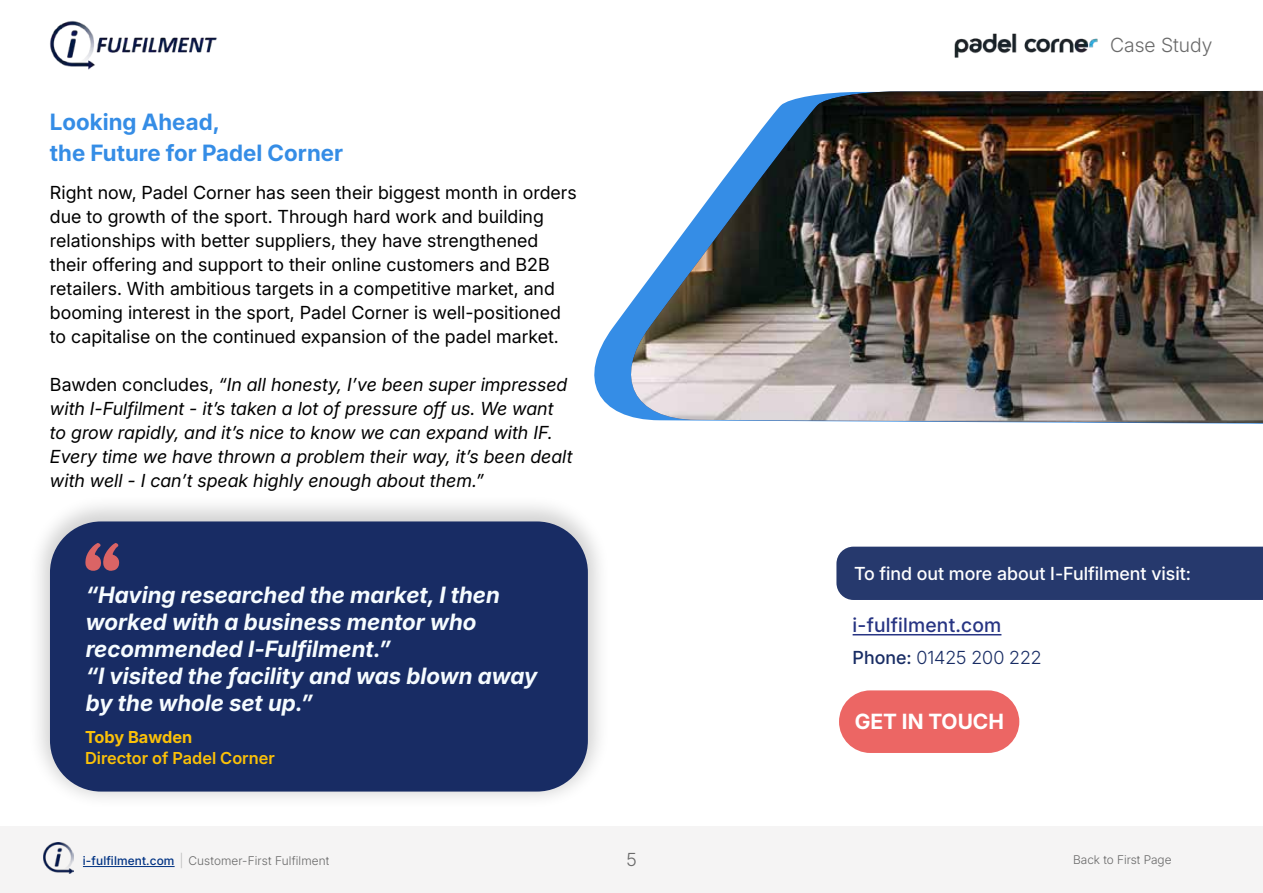
<style>
.page{position:relative;width:1263px;height:893px;background:#fff}
.page>*{position:absolute;margin:0;border:0;box-sizing:border-box;transform-origin:0 0}
.t1{font:italic 700 22.5px/27px "Inter 18 pt";color:#f6fcff}
.t2{font:700 22.5px/31.2px "Inter 18 pt";color:#358de6}
.t3{font:700 21px "Inter 18 pt";color:#fff}
.t4{font:500 19.5px "Inter 18 pt";letter-spacing:.01em;color:#283583}
.t5{font:300 19.5px "Inter 18 pt";color:#6a6a6a}
.t6{font:18px/24px "Inter 18 pt";color:#000}
.t7{font:italic 18px/24px "Inter 18 pt";color:#000}
.t8{font:500 18px "Inter 18 pt";color:#fff}
.t9{font:300 18px "Inter 18 pt";color:#182c64}
.t10{font:300 18px "Inter 18 pt";color:#6a6a6a}
.t11{font:600 16.5px "Inter 18 pt";color:#fbc108}
.t12{font:700 16.5px "Inter 18 pt";color:#fbc108}
.t13{font:300 12px "Inter 18 pt";letter-spacing:.01em;color:#6a6a6a}
.s1{font-style:normal}
.s2{font-weight:500;color:#003283}
.s3{font-family:"Montserrat";font-size:16.5px;color:#bcbcbc}
.s4{font-weight:500}
</style>
<div class="page">
<div style="left:836px;top:547px;width:427px;height:53px;background:#26396d"></div>
<div style="left:839px;top:690px;width:180px;height:63px;background:#ec6664;border-radius:31px"></div>
<hr style="left:853px;top:634px;width:148px;height:1px;background:#283583">
<svg style="left:594px;top:329px;width:18px;height:79px"></svg>
<img style="left:612px;top:91px;width:651px;height:329px">
<div style="left:27px;top:495px;width:583px;height:315px;background:#000;opacity:.18"></div>
<div style="left:50px;top:521px;width:538px;height:271px;background:#182c64;border-radius:51px"></div>
<svg style="left:85px;top:543px;width:34px;height:28px"></svg>
<div style="left:0;top:826px;width:1263px;height:67px;background:#f5f4f4"></div>
<hr style="left:83px;top:866px;width:92px;height:1px;background:#003283">
<img style="left:44px;top:842px;width:30px;height:31px">
<img style="left:50px;top:21px;width:167px;height:48px">
<img style="left:954px;top:33px;width:144px;height:25px">
<p class="t2" style="left:50px;top:105px;width:295px">Looking Ahead,<br>the Future for Padel Corner</p>
<p class="t6" style="left:50px;top:180px;width:528px">Right now, Padel Corner has seen their biggest month in orders due to growth of the sport. Through hard work and building relationships with better suppliers, they have strengthened their offering and support to their online customers and B2B retailers. With ambitious targets in a competitive market, and booming interest in the sport, Padel Corner is well-positioned to capitalise on the continued expansion of the padel market.</p>
<p class="t7" style="left:50px;top:372px;width:524px"><span class="s1">Bawden concludes,</span> “In all honesty, I’ve been super impressed with I-Fulfilment - it’s taken a lot of pressure off us. We want to grow rapidly, and it’s nice to know we can expand with IF.<br>Every time we have thrown a problem their way, it’s been dealt with well - I can’t speak highly enough about them.”</p>
<p class="t1" style="left:86px;top:581px;width:453px">“Having researched the market, I then worked with a business mentor who recommended I-Fulfilment.”<br>“I visited the facility and was blown away by the whole set up.”</p>
<p class="t12" style="left:85px;top:724px;width:109px">Toby Bawden</p>
<p class="t11" style="left:85px;top:745px;width:191px">Director of Padel Corner</p>
<p class="t13" style="left:83px;top:851px;width:248px"><span class="s2">i-fulfilment.com</span> <span class="s3">|</span> Customer-First Fulfilment</p>
<p class="t10" style="left:626px;top:846px;width:12px">5</p>
<p class="t5" style="left:1110px;top:31px;width:104px">Case Study</p>
<p class="t8" style="left:854px;top:559px;width:339px">To find out more about I-Fulfilment visit:</p>
<p class="t4" style="left:853px;top:610px;width:150px">i-fulfilment.com</p>
<p class="t9" style="left:853px;top:644px;width:190px"><span class="s4">Phone:</span> 01425 200 222</p>
<p class="t3" style="left:855px;top:706px;width:151px">GET IN TOUCH</p>
<p class="t13" style="left:1073px;top:851px;width:100px">Back to First Page</p>
</div>
